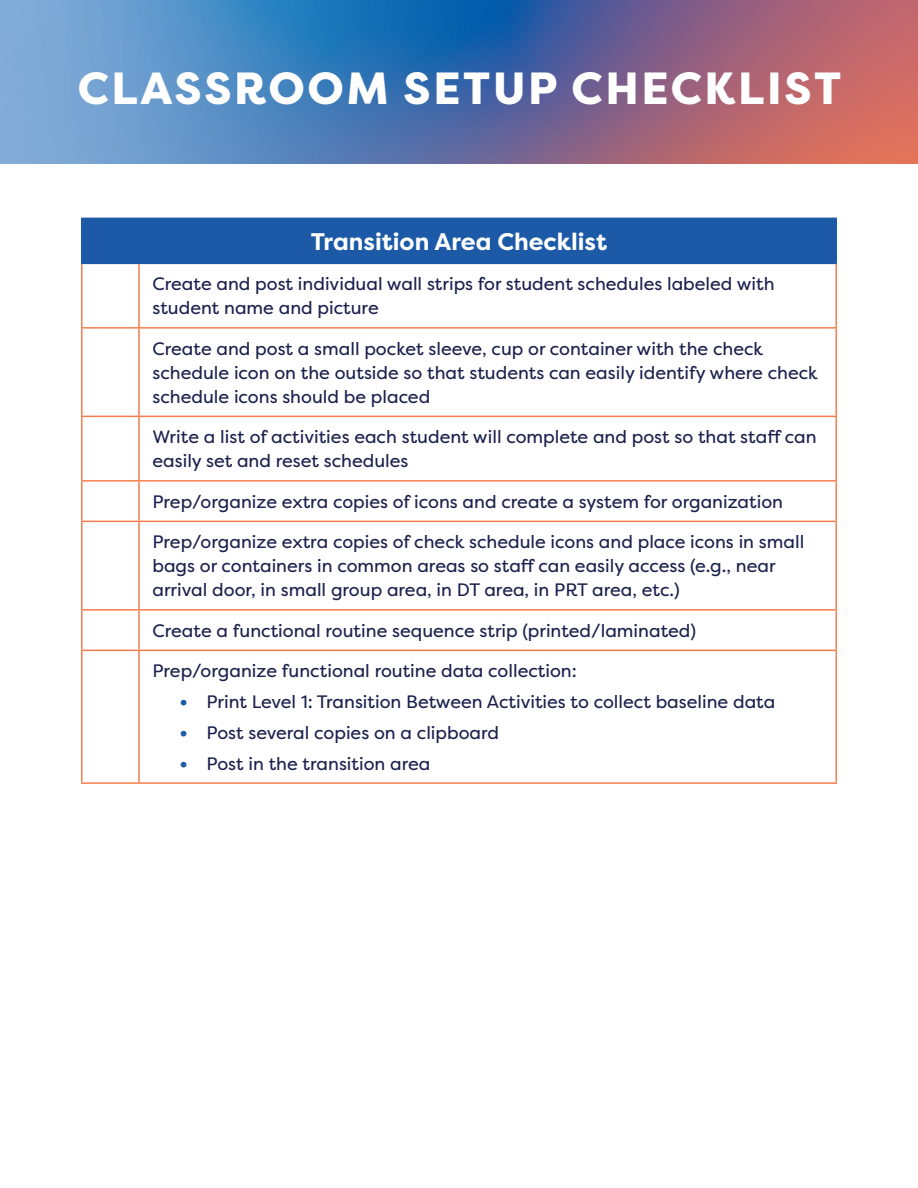
<style>
.page{position:relative;width:918px;height:1188px;background:#fff}
.page>*{position:absolute;margin:0;border:0;box-sizing:border-box;transform-origin:0 0}
.t1{font:800 45px "Filson Pro";letter-spacing:.06em;color:#fff}
.t2{font:700 24px "Filson Pro";color:#fff}
.t3{font:18px/24px "Filson Pro";color:#1b204d}
.s1{font-weight:700;font-size:21px;color:#1c5aa8}
</style>
<div class="page">
<div style="left:82px;top:218px;width:754px;height:45px;background:#1c5aa8"></div>
<hr style="left:81px;top:264px;width:1px;height:63px;background:#f47d4b">
<hr style="left:81px;top:329px;width:1px;height:87px;background:#f47d4b">
<hr style="left:81px;top:417px;width:1px;height:63px;background:#f47d4b">
<hr style="left:81px;top:482px;width:1px;height:39px;background:#f47d4b">
<hr style="left:81px;top:522px;width:1px;height:87px;background:#f47d4b">
<hr style="left:81px;top:611px;width:1px;height:39px;background:#f47d4b">
<hr style="left:81px;top:651px;width:1px;height:131px;background:#f47d4b">
<hr style="left:138px;top:264px;width:2px;height:63px;background:#f47d4b">
<hr style="left:836px;top:264px;width:1px;height:63px;background:#f47d4b">
<hr style="left:138px;top:329px;width:2px;height:87px;background:#f47d4b">
<hr style="left:836px;top:329px;width:1px;height:87px;background:#f47d4b">
<hr style="left:138px;top:417px;width:2px;height:63px;background:#f47d4b">
<hr style="left:836px;top:417px;width:1px;height:63px;background:#f47d4b">
<hr style="left:138px;top:482px;width:2px;height:39px;background:#f47d4b">
<hr style="left:836px;top:482px;width:1px;height:39px;background:#f47d4b">
<hr style="left:138px;top:522px;width:2px;height:87px;background:#f47d4b">
<hr style="left:836px;top:522px;width:1px;height:87px;background:#f47d4b">
<hr style="left:138px;top:611px;width:2px;height:39px;background:#f47d4b">
<hr style="left:836px;top:611px;width:1px;height:39px;background:#f47d4b">
<hr style="left:138px;top:651px;width:2px;height:131px;background:#f47d4b">
<hr style="left:836px;top:651px;width:1px;height:131px;background:#f47d4b">
<hr style="left:81px;top:327px;width:58px;height:2px;background:#f47d4b">
<hr style="left:139px;top:327px;width:698px;height:2px;background:#f47d4b">
<hr style="left:81px;top:416px;width:58px;height:1px;background:#f47d4b">
<hr style="left:139px;top:416px;width:698px;height:1px;background:#f47d4b">
<hr style="left:81px;top:480px;width:58px;height:2px;background:#f47d4b">
<hr style="left:139px;top:480px;width:698px;height:2px;background:#f47d4b">
<hr style="left:81px;top:521px;width:58px;height:1px;background:#f47d4b">
<hr style="left:139px;top:521px;width:698px;height:1px;background:#f47d4b">
<hr style="left:81px;top:609px;width:58px;height:2px;background:#f47d4b">
<hr style="left:139px;top:609px;width:698px;height:2px;background:#f47d4b">
<hr style="left:81px;top:650px;width:58px;height:1px;background:#f47d4b">
<hr style="left:139px;top:650px;width:698px;height:1px;background:#f47d4b">
<hr style="left:81px;top:782px;width:58px;height:2px;background:#f47d4b">
<hr style="left:139px;top:782px;width:698px;height:2px;background:#f47d4b">
<hr style="left:81px;top:218px;width:58px;height:1px;background:#1c5aa8">
<hr style="left:81px;top:219px;width:1px;height:44px;background:#1c5aa8">
<hr style="left:139px;top:218px;width:698px;height:1px;background:#1c5aa8">
<hr style="left:836px;top:219px;width:1px;height:44px;background:#1c5aa8">
<hr style="left:81px;top:263px;width:58px;height:1px;background:#1c5aa8">
<hr style="left:139px;top:263px;width:698px;height:1px;background:#1c5aa8">
<svg style="left:0;top:0;width:918px;height:164px;background:#7077a1"></svg>
<p class="t1" style="left:78px;top:60px;width:765px">CLASSROOM SETUP CHECKLIST</p>
<p class="t2" style="left:311px;top:226px;width:298px">Transition Area Checklist</p>
<p class="t3" style="left:152px;top:272px;width:624px">Create and post individual wall strips for student schedules labeled with student name and picture</p>
<p class="t3" style="left:152px;top:336px;width:667px">Create and post a small pocket sleeve, cup or container with the check schedule icon on the outside so that students can easily identify where check schedule icons should be placed</p>
<p class="t3" style="left:152px;top:425px;width:666px">Write a list of activities each student will complete and post so that staff can easily set and reset schedules</p>
<p class="t3" style="left:152px;top:489px;width:632px">Prep/organize extra copies of icons and create a system for organization</p>
<p class="t3" style="left:152px;top:530px;width:653px">Prep/organize extra copies of check schedule icons and place icons in small bags or containers in common areas so staff can easily access (e.g., near arrival door, in small group area, in DT area, in PRT area, etc.)</p>
<p class="t3" style="left:152px;top:618px;width:545px">Create a functional routine sequence strip (printed/laminated)</p>
<p class="t3" style="left:152px;top:659px;width:426px">Prep/organize functional routine data collection:</p>
<p class="t3" style="left:179px;top:690px;width:597px"><span class="s1">•</span> Print Level 1: Transition Between Activities to collect baseline data</p>
<p class="t3" style="left:179px;top:720px;width:321px"><span class="s1">•</span> Post several copies on a clipboard</p>
<p class="t3" style="left:179px;top:751px;width:252px"><span class="s1">•</span> Post in the transition area</p>
</div>
